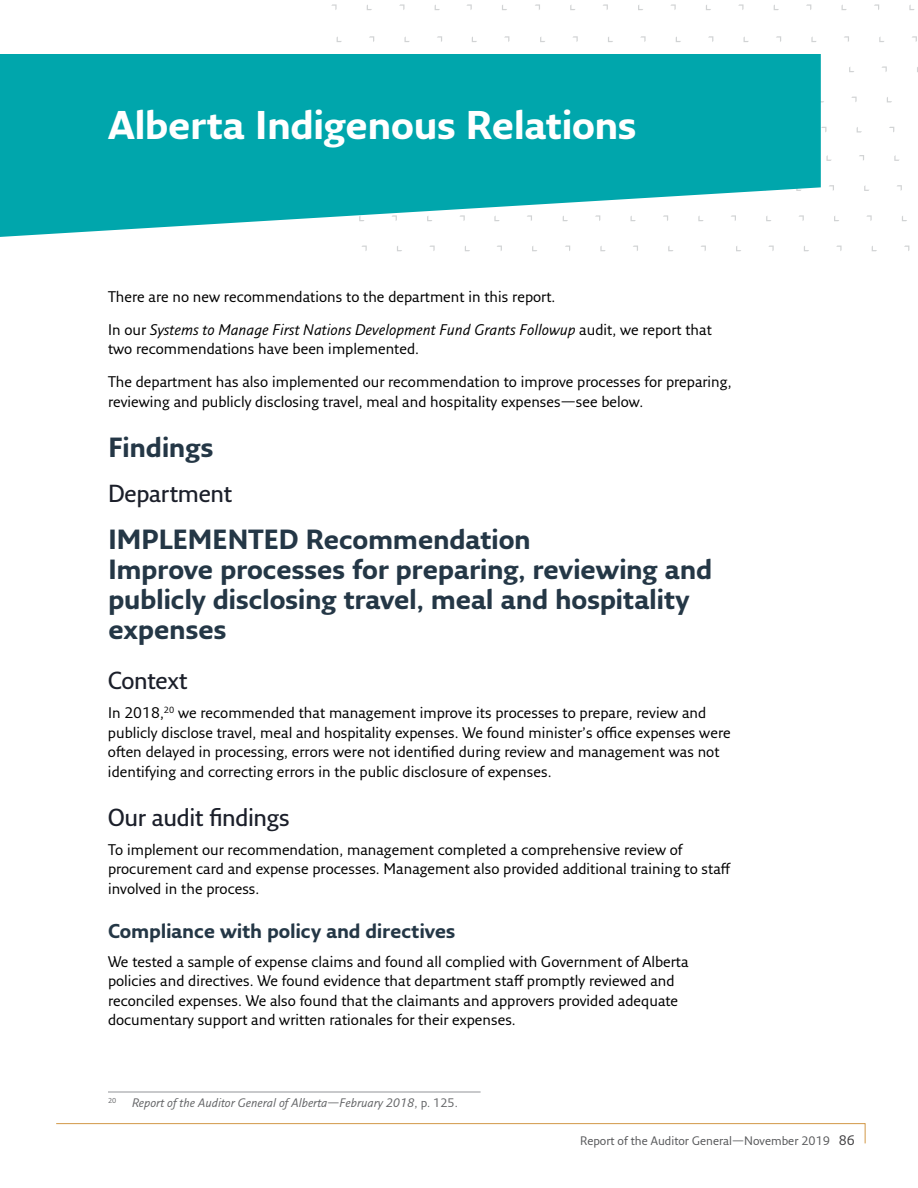
<style>
.page{position:relative;width:918px;height:1188px;background:#fff}
.page>*{position:absolute;margin:0;border:0;box-sizing:border-box;transform-origin:0 0}
.t1{font:700 39px "Fresco Sans Pro";letter-spacing:-.015em;color:#fff}
.t2{font:700 27px/30px "Fresco Sans Pro";letter-spacing:-.015em;color:#243746}
.t3{font:600 24px "Fresco Sans Pro";letter-spacing:-.01em;color:#1b1f2a}
.t4{font:700 19.5px "Fresco Sans Pro";letter-spacing:-.01em;color:#243746}
.t5{font:15px/19.5px "Fresco Sans Pro";color:#000}
.t6{font:italic 12px "Fresco Sans Pro";color:#636466}
.t7{font:12px "Fresco Sans Pro";color:#58595b}
.t8{font:7.05px "Fresco Sans Pro";color:#636466}
.s1{font-style:italic}
.s2{font-style:normal}
.s3{font-size:13.5px;color:#414042}
</style>
<div class="page">
<svg style="left:56px;top:1123px;width:810px;height:21px"></svg>
<hr style="left:108px;top:1092px;width:373px;height:1px;background:#939598">
<svg style="left:331px;top:4px;width:6px;height:6px"></svg>
<svg style="left:399px;top:4px;width:5px;height:6px"></svg>
<svg style="left:467px;top:4px;width:5px;height:6px"></svg>
<svg style="left:535px;top:4px;width:5px;height:6px"></svg>
<svg style="left:570px;top:5px;width:5px;height:5px"></svg>
<svg style="left:603px;top:4px;width:5px;height:6px"></svg>
<svg style="left:638px;top:5px;width:5px;height:5px"></svg>
<svg style="left:670px;top:4px;width:6px;height:6px"></svg>
<svg style="left:738px;top:4px;width:6px;height:6px"></svg>
<svg style="left:806px;top:4px;width:5px;height:6px"></svg>
<svg style="left:874px;top:4px;width:5px;height:6px"></svg>
<svg style="left:909px;top:5px;width:6px;height:5px"></svg>
<svg style="left:369px;top:36px;width:5px;height:6px"></svg>
<svg style="left:437px;top:36px;width:5px;height:6px"></svg>
<svg style="left:504px;top:36px;width:5px;height:6px"></svg>
<svg style="left:573px;top:36px;width:5px;height:6px"></svg>
<svg style="left:540px;top:37px;width:5px;height:5px"></svg>
<svg style="left:640px;top:36px;width:6px;height:6px"></svg>
<svg style="left:708px;top:36px;width:5px;height:6px"></svg>
<svg style="left:776px;top:36px;width:5px;height:6px"></svg>
<svg style="left:844px;top:36px;width:5px;height:6px"></svg>
<svg style="left:849px;top:67px;width:5px;height:5px"></svg>
<svg style="left:811px;top:37px;width:6px;height:5px"></svg>
<svg style="left:912px;top:36px;width:5px;height:6px"></svg>
<svg style="left:882px;top:66px;width:5px;height:6px"></svg>
<svg style="left:879px;top:37px;width:5px;height:5px"></svg>
<svg style="left:851px;top:97px;width:6px;height:5px"></svg>
<svg style="left:857px;top:127px;width:5px;height:6px"></svg>
<svg style="left:859px;top:155px;width:5px;height:6px"></svg>
<svg style="left:829px;top:185px;width:5px;height:6px"></svg>
<svg style="left:864px;top:185px;width:5px;height:6px"></svg>
<svg style="left:826px;top:155px;width:6px;height:6px"></svg>
<svg style="left:897px;top:185px;width:5px;height:6px"></svg>
<svg style="left:894px;top:155px;width:5px;height:6px"></svg>
<svg style="left:362px;top:246px;width:5px;height:5px"></svg>
<svg style="left:429px;top:246px;width:6px;height:5px"></svg>
<svg style="left:497px;top:246px;width:5px;height:5px"></svg>
<svg style="left:532px;top:246px;width:5px;height:5px"></svg>
<svg style="left:600px;top:246px;width:6px;height:5px"></svg>
<svg style="left:668px;top:246px;width:5px;height:5px"></svg>
<svg style="left:701px;top:246px;width:5px;height:5px"></svg>
<svg style="left:736px;top:246px;width:5px;height:5px"></svg>
<svg style="left:768px;top:246px;width:6px;height:5px"></svg>
<svg style="left:866px;top:215px;width:6px;height:6px"></svg>
<svg style="left:836px;top:246px;width:6px;height:5px"></svg>
<svg style="left:834px;top:216px;width:5px;height:5px"></svg>
<svg style="left:0;top:54px;width:821px;height:183px;background:#22b2b7"></svg>
<h1 class="t1" style="left:108px;top:101px;width:530px">Alberta Indigenous Relations</h1>
<p class="t5" style="left:108px;top:286px;width:449px">There are no new recommendations to the department in this report.</p>
<p class="t5" style="left:108px;top:319px;width:605px">In our <span class="s1">Systems to Manage First Nations Development Fund Grants Followup</span> audit, we report that two recommendations have been implemented.</p>
<p class="t5" style="left:108px;top:372px;width:625px">The department has also implemented our recommendation to improve processes for preparing, reviewing and publicly disclosing travel, meal and hospitality expenses—see below.</p>
<h2 class="t2" style="left:108px;top:432px;width:107px">Findings</h2>
<h3 class="t3" style="left:108px;top:479px;width:126px">Department</h3>
<h2 class="t2" style="left:108px;top:524px;width:606px">IMPLEMENTED Recommendation<br>Improve processes for preparing, reviewing and publicly disclosing travel, meal and hospitality expenses</h2>
<h3 class="t3" style="left:108px;top:666px;width:81px">Context</h3>
<p class="t5" style="left:108px;top:703px;width:624px">In 2018,<sup>20</sup> we recommended that management improve its processes to prepare, review and publicly disclose travel, meal and hospitality expenses. We found minister’s office expenses were often delayed in processing, errors were not identified during review and management was not identifying and correcting errors in the public disclosure of expenses.</p>
<h3 class="t3" style="left:108px;top:802px;width:183px">Our audit findings</h3>
<p class="t5" style="left:108px;top:840px;width:624px">To implement our recommendation, management completed a comprehensive review of procurement card and expense processes. Management also provided additional training to staff involved in the process.</p>
<h3 class="t4" style="left:108px;top:918px;width:349px">Compliance with policy and directives</h3>
<p class="t5" style="left:108px;top:951px;width:582px">We tested a sample of expense claims and found all complied with Government of Alberta policies and directives. We found evidence that department staff promptly reviewed and reconciled expenses. We also found that the claimants and approvers provided adequate documentary support and written rationales for their expenses.</p>
<p class="t8" style="left:108px;top:1096px;width:10px">20</p>
<p class="t6" style="left:132px;top:1095px;width:327px">Report of the Auditor General of Alberta—February 2018<span class="s2">, p. 125.</span></p>
<p class="t7" style="left:580px;top:1133px;width:276px">Report of the Auditor General—November 2019 <span class="s3">86</span></p>
</div>
